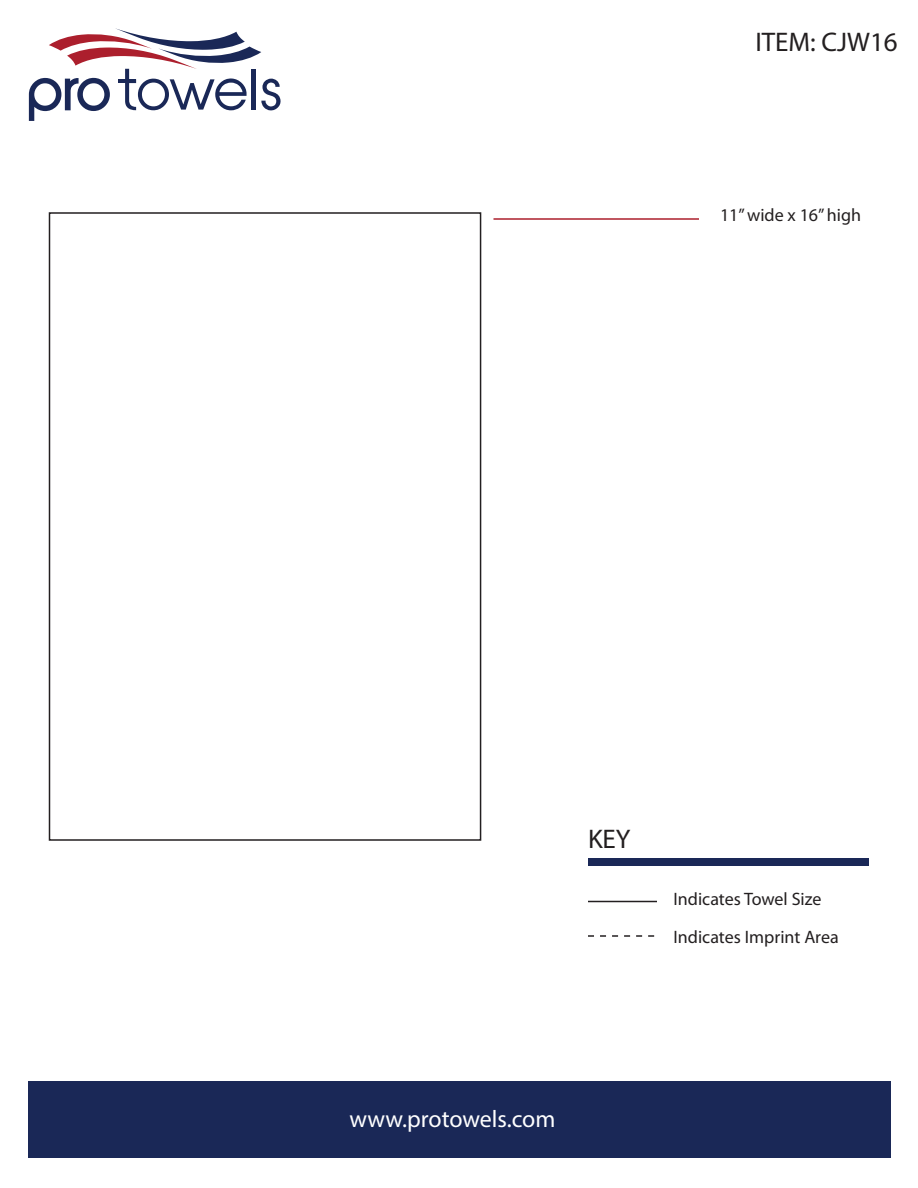
<style>
.page{position:relative;width:918px;height:1188px;background:#fff}
.page>*{position:absolute;margin:0;border:0;box-sizing:border-box;transform-origin:0 0}
.t1{font:600 27px "Myriad Pro";color:#231f20}
.t2{font:27px "Myriad Pro";color:#231f20}
.t3{font:600 24px "Myriad Pro";color:#fff}
.t4{font:18px/37.5px "Myriad Pro";color:#231f20}
</style>
<div class="page">
<svg style="left:29px;top:28px;width:252px;height:93px"></svg>
<div style="left:28px;top:1081px;width:863px;height:77px;background:#1a2857"></div>
<hr style="left:494px;top:218px;width:205px;height:2px;background:#ac1f2d">
<hr style="left:588px;top:901px;width:69px;height:1px;background:#231f20">
<svg style="left:588px;top:935px;width:67px;height:2px"></svg>
<div style="left:588px;top:858px;width:280px;height:8px;background:#1a2857"></div>
<div style="left:49px;top:212px;width:432px;height:629px;border:2px solid #231f20"></div>
<h1 class="t1" style="left:755px;top:25px;width:144px">ITEM: CJW16</h1>
<p class="t4" style="left:720px;top:196px;width:143px">11” wide x 16” high</p>
<h1 class="t2" style="left:588px;top:822px;width:44px">KEY</h1>
<p class="t4" style="left:673px;top:880px;width:167px">Indicates Towel Size<br>Indicates Imprint Area</p>
<h2 class="t3" style="left:350px;top:1104px;width:207px">www.protowels.com</h2>
</div>
